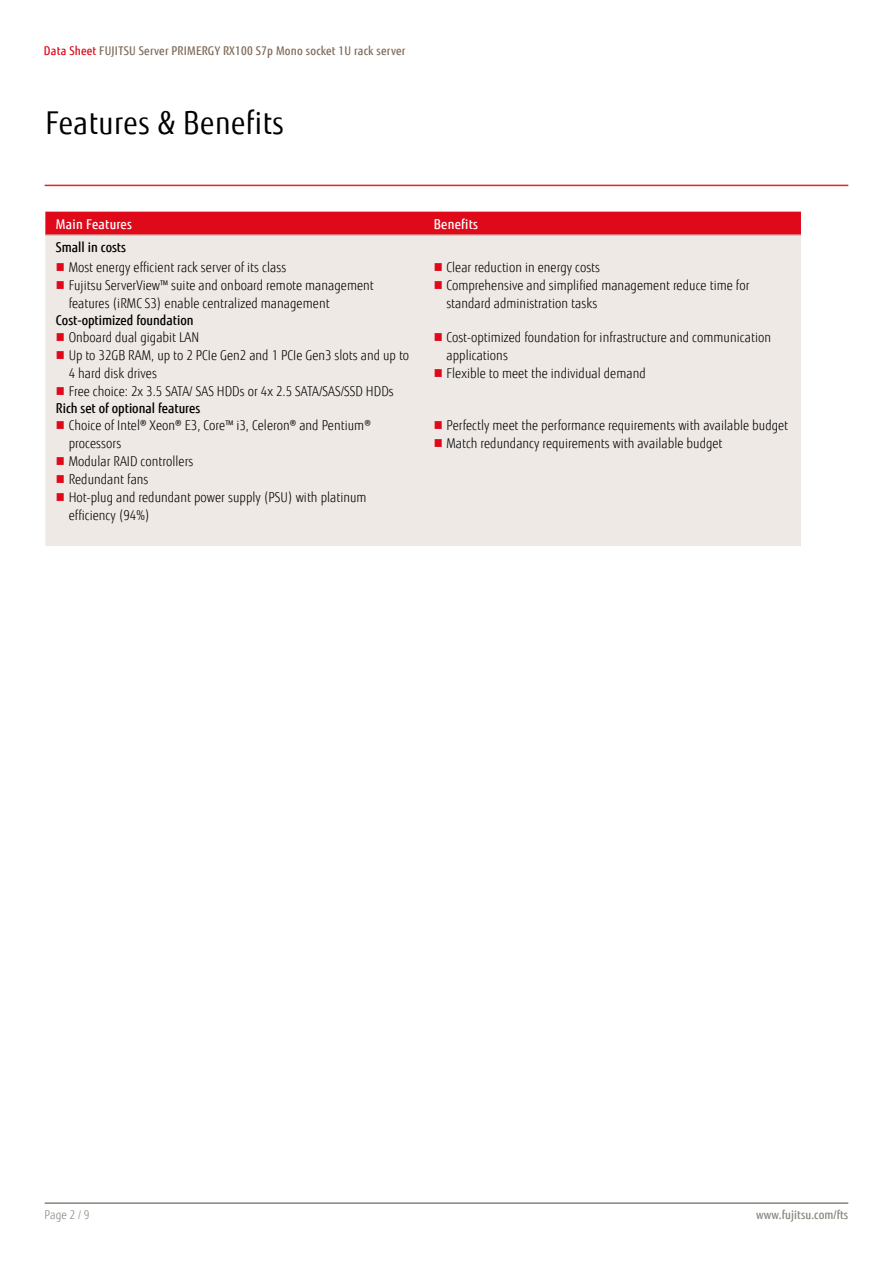
<style>
.page{position:relative;width:893px;height:1263px;background:#fff}
.page>*{position:absolute;margin:0;border:0;box-sizing:border-box;transform-origin:0 0}
.t1{font:31.5px "Fujitsu Sans";letter-spacing:.02em;color:#000;scale:.9 1}
.t2{font:300 13.5px/18px "Fujitsu Sans";letter-spacing:.005em;color:#000;scale:.9 1}
.t3{font:500 13.5px "Fujitsu Sans";color:#000;scale:.9 1}
.t4{font:500 13.5px "Fujitsu Sans";letter-spacing:.02em;color:#fff;scale:.9 1}
.t5{font:500 12px "Fujitsu Sans";letter-spacing:.02em;color:#806b5a;scale:.9 1}
.t6{font:500 12px "Fujitsu Sans";letter-spacing:.005em;color:#87867e;scale:.9 1}
.t7{font:300 12px "Fujitsu Sans";color:#87867e;scale:.9 1}
.s1{color:#e0091a}
</style>
<div class="page">
<hr style="left:45px;top:1202px;width:803px;height:2px;background:#87867e">
<div style="left:45px;top:212px;width:756px;height:22px;background:#e0091a"></div>
<div style="left:45px;top:236px;width:756px;height:310px;background:#eee9e5"></div>
<hr style="left:45px;top:234px;width:378px;height:2px;background:#d0c6bc">
<hr style="left:423px;top:234px;width:378px;height:2px;background:#d0c6bc">
<hr style="left:45px;top:185px;width:803px;height:1px;background:#e42528">
<svg style="left:57px;top:263px;width:7px;height:8px"></svg>
<svg style="left:57px;top:281px;width:7px;height:8px"></svg>
<svg style="left:435px;top:263px;width:7px;height:8px"></svg>
<svg style="left:435px;top:281px;width:7px;height:8px"></svg>
<svg style="left:57px;top:333px;width:7px;height:8px"></svg>
<svg style="left:57px;top:351px;width:7px;height:8px"></svg>
<svg style="left:57px;top:387px;width:7px;height:8px"></svg>
<svg style="left:435px;top:333px;width:7px;height:8px"></svg>
<svg style="left:435px;top:369px;width:7px;height:8px"></svg>
<svg style="left:57px;top:421px;width:7px;height:8px"></svg>
<svg style="left:57px;top:457px;width:7px;height:8px"></svg>
<svg style="left:57px;top:475px;width:7px;height:8px"></svg>
<svg style="left:57px;top:493px;width:7px;height:8px"></svg>
<svg style="left:435px;top:421px;width:7px;height:8px"></svg>
<svg style="left:435px;top:439px;width:7px;height:8px"></svg>
<p class="t5" style="left:44px;top:43px;width:403px"><span class="s1">Data Sheet</span> FUJITSU Server PRIMERGY RX100 S7p Mono socket 1U rack server</p>
<h1 class="t1" style="left:45px;top:104px;width:267px">Features &amp; Benefits</h1>
<p class="t4" style="left:56px;top:216px;width:86px">Main Features</p>
<p class="t4" style="left:434px;top:216px;width:51px">Benefits</p>
<p class="t3" style="left:56px;top:239px;width:79px">Small in costs</p>
<p class="t2" style="left:69px;top:258px;width:340px">Most energy efficient rack server of its class<br>Fujitsu ServerView™ suite and onboard remote management features (iRMC S3) enable centralized management</p>
<p class="t2" style="left:447px;top:258px;width:338px">Clear reduction in energy costs<br>Comprehensive and simplified management reduce time for standard administration tasks</p>
<p class="t3" style="left:56px;top:312px;width:154px">Cost-optimized foundation</p>
<p class="t2" style="left:69px;top:328px;width:380px">Onboard dual gigabit LAN<br>Up to 32GB RAM, up to 2 PCIe Gen2 and 1 PCIe Gen3 slots and up to 4 hard disk drives<br>Free choice: 2x 3.5 SATA/ SAS HDDs or 4x 2.5 SATA/SAS/SSD HDDs</p>
<p class="t2" style="left:447px;top:328px;width:362px">Cost-optimized foundation for infrastructure and communication applications<br>Flexible to meet the individual demand</p>
<p class="t3" style="left:56px;top:400px;width:162px">Rich set of optional features</p>
<p class="t2" style="left:69px;top:417px;width:337px">Choice of Intel® Xeon® E3, Core™ i3, Celeron® and Pentium® processors<br>Modular RAID controllers<br>Redundant fans<br>Hot-plug and redundant power supply (PSU) with platinum efficiency (94%)</p>
<p class="t2" style="left:447px;top:417px;width:381px">Perfectly meet the performance requirements with available budget<br>Match redundancy requirements with available budget</p>
<p class="t7" style="left:45px;top:1208px;width:51px">Page 2 / 9</p>
<p class="t6" style="left:756px;top:1208px;width:104px">www.fujitsu.com/fts</p>
</div>
